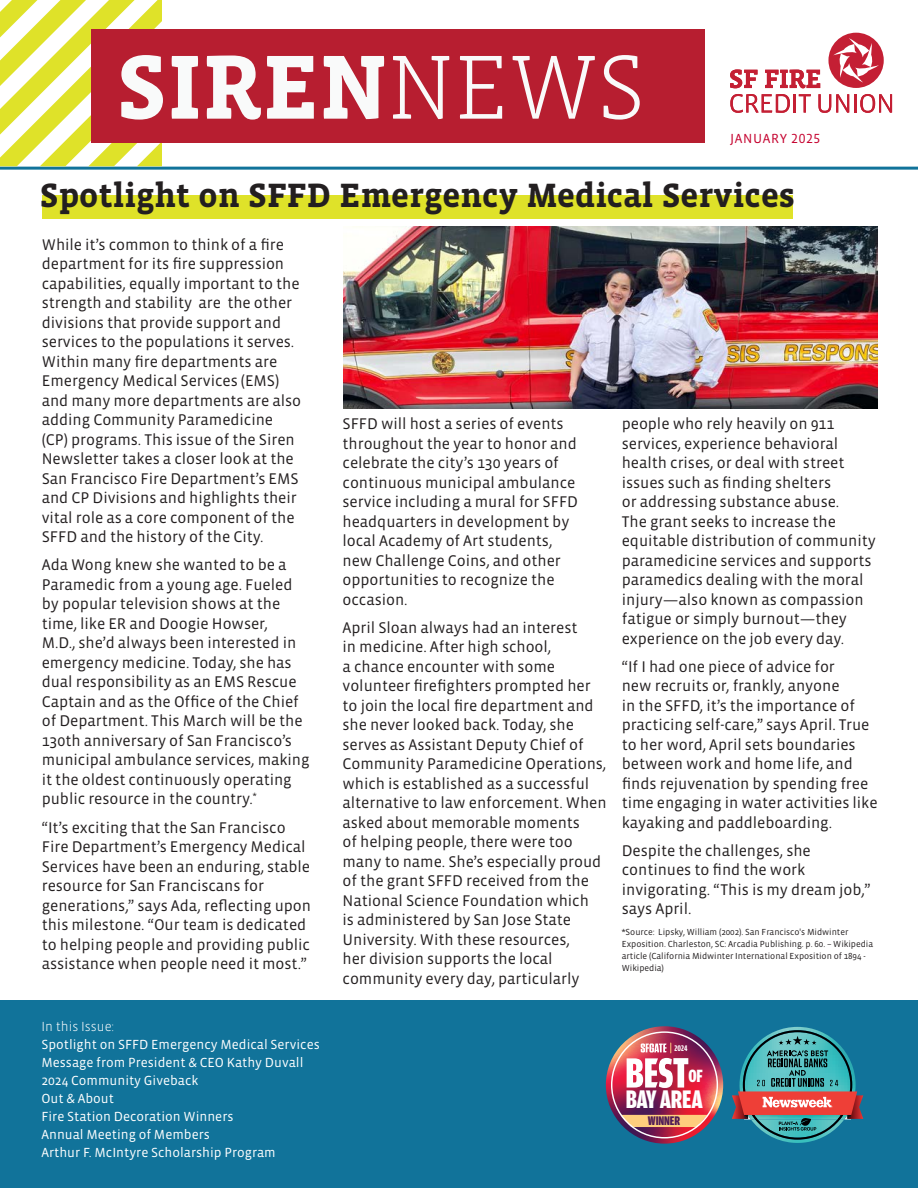
<style>
.page{position:relative;width:918px;height:1188px;background:#fff}
.page>*{position:absolute;margin:0;border:0;box-sizing:border-box;transform-origin:0 0}
.t1{font:700 93px "Vista Slab OTCE";color:#f9fafa}
.t2{font:700 34.5px "Vista Slab OTCE";color:#231f20}
.t3{font:900 27px "Amplitude Comp";letter-spacing:-.01em;color:#fff}
.t4{font:900 18.9px "Amplitude Comp";color:#fff}
.t5{font:15.9px/19.5px "Vista Sans OTCE";letter-spacing:-.005em;color:#231f20}
.t6{font:13.5px "Vista Sans OTCE";color:#fff}
.t7{font:300 13.5px "Vista Sans OTCE";color:#fff}
.t8{font:13.5px "Vista Sans OTCE";letter-spacing:.05em;color:#c5002e}
.t9{font:900 13.35px "Amplitude Comp";letter-spacing:-.01em;color:#4e1a57}
.t10{font:9px/12px "Vista Sans OTCE";letter-spacing:-.005em;color:#231f20}
.t11{font:700 8.7px "Amplitude Comp";color:#fff}
.s1{font-family:"Vista Slab OT";font-weight:300}
</style>
<div class="page">
<div style="left:0;top:1000px;width:918px;height:188px;background:#11739a"></div>
<svg style="left:828px;top:33px;width:56px;height:55px"></svg>
<svg style="left:730px;top:69px;width:28px;height:19px"></svg>
<svg style="left:765px;top:70px;width:55px;height:18px"></svg>
<svg style="left:730px;top:94px;width:81px;height:19px"></svg>
<svg style="left:818px;top:94px;width:74px;height:19px"></svg>
<hr style="left:0;top:167px;width:918px;height:3px;background:#11739a">
<svg style="left:0;top:0;width:162px;height:166px"></svg>
<div style="left:91px;top:29px;width:613px;height:114px;background:#b71e30"></div>
<div style="left:42px;top:195px;width:751px;height:24px;background:#dfe229"></div>
<svg style="left:732px;top:1027px;width:131px;height:116px"></svg>
<img style="left:606px;top:1026px;width:117px;height:118px;border-radius:59px">
<svg style="left:621px;top:1115px;width:87px;height:12px"></svg>
<svg style="left:627px;top:1043px;width:61px;height:45px;background:#dd93a2"></svg>
<img style="left:343px;top:227px;width:534px;height:181px">
<p class="t1" style="left:116px;top:34px;width:530px">SIREN<span class="s1">NEWS</span></p>
<p class="t8" style="left:730px;top:131px;width:92px">JANUARY 2025</p>
<p class="t2" style="left:40px;top:175px;width:757px">Spotlight on SFFD Emergency Medical Services</p>
<p class="t5" style="left:42px;top:235px;width:261px">While it’s common to think of a fire department for its fire suppression capabilities, equally important to the strength and stability are the other divisions that provide support and services to the populations it serves.<br>Within many fire departments are Emergency Medical Services (EMS) and many more departments are also adding Community Paramedicine (CP) programs. This issue of the Siren Newsletter takes a closer look at the San Francisco Fire Department’s EMS and CP Divisions and highlights their vital role as a core component of the SFFD and the history of the City.</p>
<p class="t5" style="left:42px;top:555px;width:269px">Ada Wong knew she wanted to be a Paramedic from a young age. Fueled by popular television shows at the time, like ER and Doogie Howser,<br>M.D., she’d always been interested in emergency medicine. Today, she has dual responsibility as an EMS Rescue Captain and as the Office of the Chief of Department. This March will be the 130th anniversary of San Francisco’s municipal ambulance services, making it the oldest continuously operating public resource in the country.<sup>*</sup></p>
<p class="t5" style="left:42px;top:817px;width:271px">“It’s exciting that the San Francisco Fire Department’s Emergency Medical Services have been an enduring, stable resource for San Franciscans for generations,” says Ada, reflecting upon this milestone. “Our team is dedicated to helping people and providing public assistance when people need it most.”</p>
<p class="t5" style="left:622px;top:414px;width:255px">people who rely heavily on 911 services, experience behavioral health crises, or deal with street issues such as finding shelters<br>or addressing substance abuse.<br>The grant seeks to increase the equitable distribution of community paramedicine services and supports paramedics dealing with the moral injury—also known as compassion fatigue or simply burnout—they experience on the job every day.</p>
<p class="t5" style="left:622px;top:656px;width:257px">“If I had one piece of advice for<br>new recruits or, frankly, anyone<br>in the SFFD, it’s the importance of practicing self-care,” says April. True to her word, April sets boundaries between work and home life, and finds rejuvenation by spending free time engaging in water activities like kayaking and paddleboarding.</p>
<p class="t5" style="left:622px;top:841px;width:250px">Despite the challenges, she continues to find the work invigorating. “This is my dream job,” says April.</p>
<p class="t10" style="left:622px;top:926px;width:253px">*Source: Lipsky, William (2002). San Francisco's Midwinter Exposition. Charleston, SC: Arcadia Publishing. p. 60. – Wikipedia article (California Midwinter International Exposition of 1894 - Wikipedia)</p>
<p class="t5" style="left:343px;top:414px;width:237px">SFFD will host a series of events throughout the year to honor and celebrate the city’s 130 years of continuous municipal ambulance service including a mural for SFFD headquarters in development by local Academy of Art students, new Challenge Coins, and other opportunities to recognize the occasion.</p>
<p class="t5" style="left:343px;top:618px;width:266px">April Sloan always had an interest<br>in medicine. After high school,<br>a chance encounter with some volunteer firefighters prompted her to join the local fire department and she never looked back. Today, she serves as Assistant Deputy Chief of Community Paramedicine Operations, which is established as a successful alternative to law enforcement. When asked about memorable moments<br>of helping people, there were too many to name. She’s especially proud of the grant SFFD received from the National Science Foundation which<br>is administered by San Jose State University. With these resources,<br>her division supports the local community every day, particularly</p>
<p class="t7" style="left:41px;top:1019px;width:74px">In this Issue:</p>
<p class="t6" style="left:41px;top:1037px;width:280px">Spotlight on SFFD Emergency Medical Services</p>
<p class="t6" style="left:41px;top:1055px;width:263px">Message from President &amp; CEO Kathy Duvall</p>
<p class="t6" style="left:41px;top:1073px;width:158px">2024 Community Giveback</p>
<p class="t6" style="left:41px;top:1091px;width:74px">Out &amp; About</p>
<p class="t6" style="left:41px;top:1109px;width:194px">Fire Station Decoration Winners</p>
<p class="t6" style="left:41px;top:1127px;width:170px">Annual Meeting of Members</p>
<p class="t6" style="left:41px;top:1145px;width:236px">Arthur F. McIntyre Scholarship Program</p>
<p class="t11" style="left:675px;top:1043px;width:14px">2024</p>
<p class="t3" style="left:626px;top:1085px;width:79px">BAY AREA</p>
<p class="t9" style="left:648px;top:1113px;width:34px">WINNER</p>
<p class="t4" style="left:688px;top:1066px;width:16px">OF</p>
</div>
